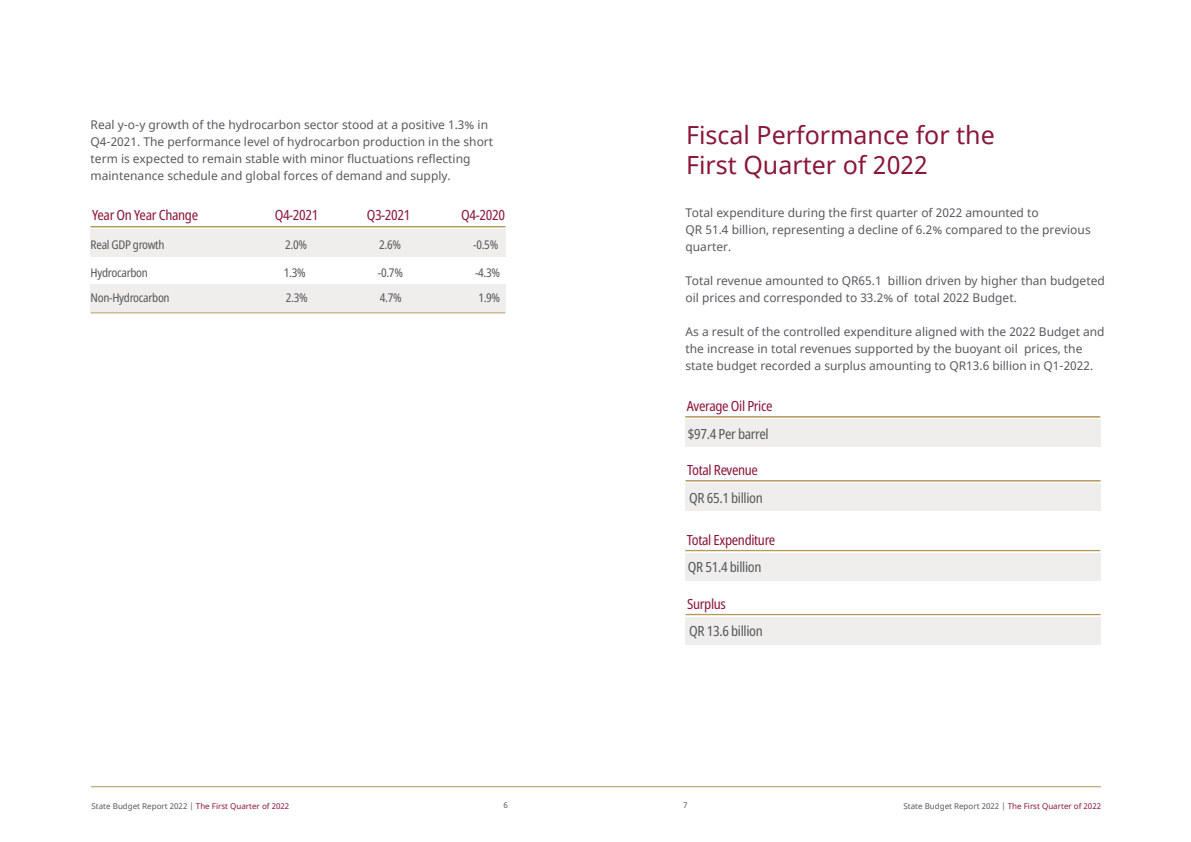
<style>
.page{position:relative;width:1191px;height:842px;background:#fff}
.page>*{position:absolute;margin:0;border:0;box-sizing:border-box;transform-origin:0 0}
.t1{font:25px/30px "Noto Sans";color:#8a1739}
.t2{font:condensed 14px "Noto Sans";letter-spacing:-.025em;color:#8b173a}
.t3{font:condensed 14px "Noto Sans";letter-spacing:-.025em;color:#58595b}
.t4{font:12px/17px "Noto Sans";color:#58595b}
.t5{font:condensed 12px "Noto Sans";letter-spacing:-.025em;color:#58595b}
.t6{font:8px "Noto Sans";color:#58595b}
.s1{color:#8a1739}
</style>
<div class="page">
<div style="left:91px;top:284px;width:415px;height:28px;background:#efeeed"></div>
<div style="left:91px;top:229px;width:415px;height:28px;background:#efeeed"></div>
<hr style="left:91px;top:227px;width:414px;height:1px;background:#b29559">
<hr style="left:91px;top:226px;width:414px;height:1px;background:#b29559">
<hr style="left:91px;top:313px;width:414px;height:1px;background:#b29559">
<div style="left:685px;top:420px;width:415px;height:27px;background:#efeeed"></div>
<hr style="left:685px;top:417px;width:415px;height:1px;background:#b29559">
<hr style="left:685px;top:416px;width:415px;height:1px;background:#b29559">
<div style="left:685px;top:484px;width:416px;height:27px;background:#efeeed"></div>
<hr style="left:685px;top:481px;width:415px;height:1px;background:#b29559">
<hr style="left:685px;top:480px;width:415px;height:1px;background:#b29559">
<div style="left:685px;top:553px;width:415px;height:28px;background:#efeeed"></div>
<hr style="left:685px;top:550px;width:415px;height:1px;background:#b29559">
<div style="left:685px;top:617px;width:416px;height:28px;background:#efeeed"></div>
<hr style="left:685px;top:614px;width:415px;height:1px;background:#b29559">
<hr style="left:91px;top:786px;width:1010px;height:1px;background:#b29559">
<p class="t4" style="left:91px;top:117px;width:404px">Real y-o-y growth of the hydrocarbon sector stood at a positive 1.3% in Q4-2021. The performance level of hydrocarbon production in the short term is expected to remain stable with minor fluctuations reflecting maintenance schedule and global forces of demand and supply.</p>
<p class="t2" style="left:92px;top:205px;width:108px">Year On Year Change</p>
<p class="t2" style="left:275px;top:205px;width:45px">Q4-2021</p>
<p class="t2" style="left:367px;top:205px;width:45px">Q3-2021</p>
<p class="t2" style="left:461px;top:205px;width:45px">Q4-2020</p>
<p class="t5" style="left:91px;top:236px;width:75px">Real GDP growth</p>
<p class="t5" style="left:285px;top:236px;width:23px">2.0%</p>
<p class="t5" style="left:379px;top:236px;width:23px">2.6%</p>
<p class="t5" style="left:473px;top:236px;width:27px">-0.5%</p>
<p class="t5" style="left:91px;top:265px;width:59px">Hydrocarbon</p>
<p class="t5" style="left:284px;top:265px;width:23px">1.3%</p>
<p class="t5" style="left:378px;top:265px;width:27px">-0.7%</p>
<p class="t5" style="left:475px;top:265px;width:27px">-4.3%</p>
<p class="t5" style="left:91px;top:290px;width:80px">Non-Hydrocarbon</p>
<p class="t5" style="left:286px;top:290px;width:23px">2.3%</p>
<p class="t5" style="left:380px;top:290px;width:23px">4.7%</p>
<p class="t5" style="left:478px;top:290px;width:23px">1.9%</p>
<h1 class="t1" style="left:686px;top:120px;width:310px">Fiscal Performance for the<br>First Quarter of 2022</h1>
<p class="t4" style="left:685px;top:205px;width:407px">Total expenditure during the first quarter of 2022 amounted to<br>QR 51.4 billion, representing a decline of 6.2% compared to the previous quarter.</p>
<p class="t4" style="left:685px;top:273px;width:421px">Total revenue amounted to QR65.1 billion driven by higher than budgeted oil prices and corresponded to 33.2% of total 2022 Budget.</p>
<p class="t4" style="left:685px;top:324px;width:420px">As a result of the controlled expenditure aligned with the 2022 Budget and the increase in total revenues supported by the buoyant oil prices, the state budget recorded a surplus amounting to QR13.6 billion in Q1-2022.</p>
<p class="t2" style="left:687px;top:396px;width:87px">Average Oil Price</p>
<p class="t3" style="left:688px;top:424px;width:82px">$97.4 Per barrel</p>
<p class="t2" style="left:687px;top:460px;width:72px">Total Revenue</p>
<p class="t3" style="left:689px;top:488px;width:75px">QR 65.1 billion</p>
<p class="t2" style="left:687px;top:530px;width:90px">Total Expenditure</p>
<p class="t3" style="left:688px;top:557px;width:75px">QR 51.4 billion</p>
<p class="t2" style="left:687px;top:594px;width:40px">Surplus</p>
<p class="t3" style="left:689px;top:621px;width:75px">QR 13.6 billion</p>
<p class="t6" style="left:92px;top:800px;width:199px">State Budget Report 2022 | <span class="s1">The First Quarter of 2022</span></p>
<p class="t6" style="left:503px;top:799px;width:6px">6</p>
<p class="t6" style="left:683px;top:799px;width:6px">7</p>
<p class="t6" style="left:903px;top:800px;width:199px">State Budget Report 2022 | <span class="s1">The First Quarter of 2022</span></p>
</div>
